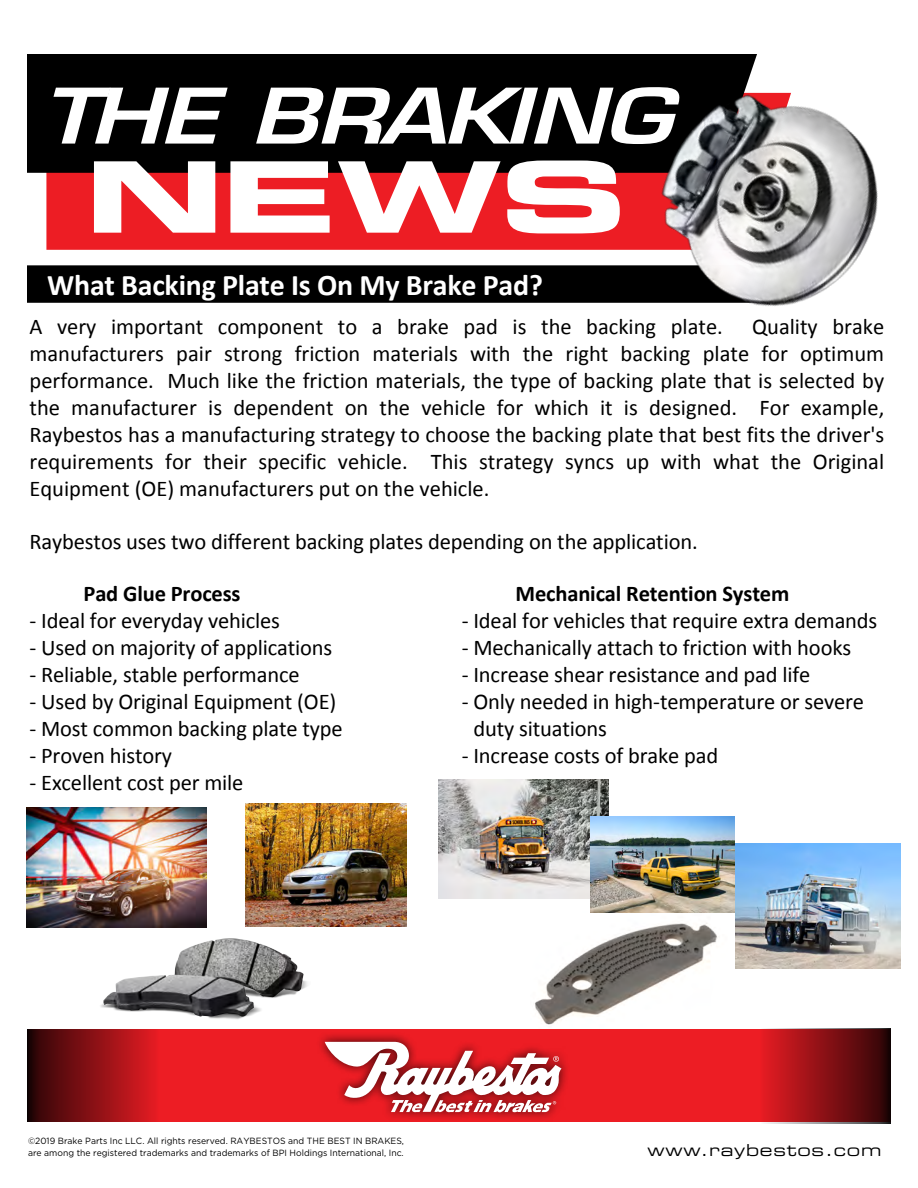
<style>
.page{position:relative;width:918px;height:1188px;background:#fff}
.page>*{position:absolute;margin:0;border:0;box-sizing:border-box;transform-origin:0 0}
.t1{font:98.55px "Eurostile Bold Extended Two";color:#fff;scale:1.25 1}
.t2{font:italic 600 74.55px "Eurostile";letter-spacing:-.025em;color:#fff;scale:1.25 1}
.t3{font:700 30px "Calibri";letter-spacing:-.01em;color:#fff}
.t4{font:22.5px/27px "Calibri";letter-spacing:-.005em;color:#000;text-align:justify}
.t5{font:700 22.5px "Calibri";letter-spacing:-.005em;color:#000}
.t6{font:16.5px "Eurostile Extended Two";letter-spacing:.05em;color:#000}
.t7{font:9px/12px "Gotham";color:#000;scale:.96 1}
.s1{font-style:inherit}
</style>
<div class="page">
<div style="left:46px;top:173px;width:565px;height:77px;background:#ed1d24"></div>
<div style="left:27px;top:265px;width:584px;height:38px;background:#000"></div>
<div style="left:27px;top:54px;width:584px;height:119px;background:#000"></div>
<img style="left:611px;top:54px;width:267px;height:252px">
<img style="left:535px;top:923px;width:182px;height:102px">
<div style="left:27px;top:1029px;width:864px;height:93px;background:#ed1d24"></div>
<div style="left:316px;top:1032px;width:255px;height:90px;background:#000;opacity:.75"></div>
<svg style="left:325px;top:1042px;width:237px;height:70px"></svg>
<svg style="left:764px;top:1028px;width:127px;height:95px;background:#861217"></svg>
<svg style="left:27px;top:1029px;width:128px;height:93px;background:#840f14"></svg>
<img style="left:100px;top:938px;width:208px;height:82px">
<img style="left:27px;top:808px;width:180px;height:120px">
<img style="left:246px;top:804px;width:161px;height:122px">
<img style="left:439px;top:779px;width:170px;height:120px">
<img style="left:735px;top:844px;width:166px;height:124px">
<img style="left:590px;top:817px;width:144px;height:96px">
<p class="t2" style="left:41px;top:70px;width:506px">THE BRAKING</p>
<p class="t1" style="left:85px;top:128px;width:436px">NEWS</p>
<p class="t3" style="left:47px;top:265px;width:497px"><span class="s1">What B</span>acking Plate Is On My Brake Pad?</p>
<p class="t4" style="left:30px;top:314px;width:695px">A very important component to a brake pad is the backing plate.</p>
<p class="t4" style="left:752px;top:314px;width:134px">Quality brake</p>
<p class="t4" style="left:30px;top:341px;width:856px">manufacturers pair strong friction materials with the right backing plate for optimum performance. Much like the friction materials, the type of backing plate that is selected by the manufacturer is dependent on the vehicle for which it is designed. For example, Raybestos has a manufacturing strategy to choose the backing plate that best fits the driver's requirements for their specific vehicle. This strategy syncs up with what the Original Equipment (OE) manufacturers put on the vehicle.</p>
<p class="t4" style="left:30px;top:528px;width:670px">Raybestos uses two different backing plates depending on the application.</p>
<p class="t5" style="left:84px;top:579px;width:159px">Pad Glue Process</p>
<p class="t5" style="left:516px;top:579px;width:275px">Mechanical Retention System</p>
<p class="t4" style="left:29px;top:607px;width:252px">- Ideal for everyday vehicles</p>
<p class="t4" style="left:462px;top:607px;width:417px">- Ideal for vehicles that require extra demands</p>
<p class="t4" style="left:29px;top:634px;width:304px">- Used on majority of applications</p>
<p class="t4" style="left:462px;top:634px;width:391px">- Mechanically attach to friction with hooks</p>
<p class="t4" style="left:29px;top:661px;width:272px">- Reliable, stable performance</p>
<p class="t4" style="left:462px;top:661px;width:350px">- Increase shear resistance and pad life</p>
<p class="t4" style="left:29px;top:688px;width:308px">- Used by Original Equipment (OE)</p>
<p class="t4" style="left:462px;top:688px;width:404px">- Only needed in high-temperature or severe</p>
<p class="t4" style="left:29px;top:715px;width:315px">- Most common backing plate type</p>
<p class="t4" style="left:473px;top:715px;width:135px">duty situations</p>
<p class="t4" style="left:29px;top:742px;width:144px">- Proven history</p>
<p class="t4" style="left:462px;top:742px;width:258px">- Increase costs of brake pad</p>
<p class="t4" style="left:30px;top:769px;width:215px">- Excellent cost per mile</p>
<p class="t7" style="left:28px;top:1134px;width:393px">©2019 Brake Parts Inc LLC. All rights reserved. RAYBESTOS and THE BEST IN BRAKES, are among the registered trademarks and trademarks of BPI Holdings International, Inc.</p>
<p class="t6" style="left:647px;top:1138px;width:236px">www.raybestos.com</p>
</div>
